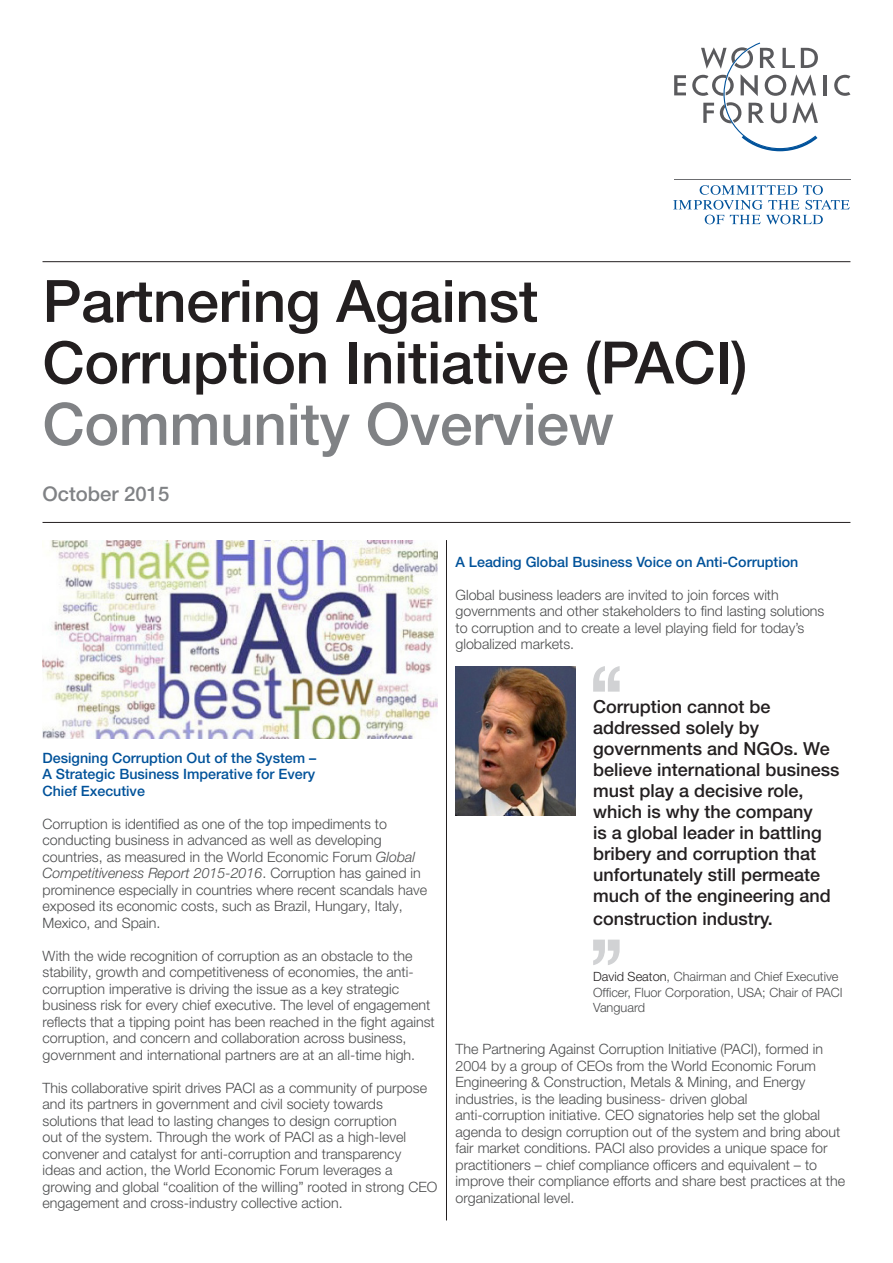
<style>
.page{position:relative;width:893px;height:1263px;background:#fff}
.page>*{position:absolute;margin:0;border:0;box-sizing:border-box;transform-origin:0 0}
.t1{font:500 58.5px/61.5px "Helvetica Neue LT Pro";letter-spacing:-.005em;color:#231f20}
.t2{font:500 58.5px "Helvetica Neue LT Pro";letter-spacing:-.005em;color:#808285}
.t3{font:500 20.25px "Helvetica Neue LT Pro";color:#808285}
.t4{font:500 18px/21px "Helvetica Neue LT Pro";color:#231f20}
.t5{font:300 14.25px/16.5px "Helvetica Neue LT Pro";color:#4b4c4d}
.t6{font:500 14.25px "Helvetica Neue LT Pro";color:#01529a}
.t7{font:300 12.75px/15.8px "Helvetica Neue LT Pro";color:#4b4c4d}
.s1{font-style:italic}
.s2{color:#231f20}
</style>
<div class="page">
<hr style="left:43px;top:261px;width:807px;height:1px;background:#231f20">
<hr style="left:43px;top:522px;width:807px;height:1px;background:#231f20">
<hr style="left:674px;top:179px;width:176px;height:1px;background:#6c6d70">
<svg style="left:673px;top:185px;width:177px;height:39px"></svg>
<svg style="left:674px;top:75px;width:12px;height:20px"></svg>
<hr style="left:823px;top:75px;width:4px;height:20px;background:#5a5a5d">
<svg style="left:834px;top:75px;width:16px;height:21px"></svg>
<svg style="left:692px;top:43px;width:126px;height:108px"></svg>
<svg style="left:593px;top:666px;width:27px;height:26px"></svg>
<svg style="left:593px;top:940px;width:27px;height:25px"></svg>
<img style="left:43px;top:540px;width:394px;height:198px">
<img style="left:455px;top:666px;width:120px;height:149px">
<hr style="left:446px;top:540px;width:1px;height:680px;background:#231f20">
<p class="t1" style="left:43px;top:270px;width:707px">Partnering Against<br>Corruption Initiative (PACI)</p>
<p class="t2" style="left:43px;top:389px;width:573px">Community Overview</p>
<p class="t3" style="left:43px;top:481px;width:128px">October 2015</p>
<p class="t6" style="left:455px;top:553px;width:344px">A Leading Global Business Voice on Anti-Corruption</p>
<p class="t5" style="left:455px;top:586px;width:370px">Global business leaders are invited to join forces with governments and other stakeholders to find lasting solutions to corruption and to create a level playing field for today’s globalized markets.</p>
<p class="t6" style="left:43px;top:749px;width:275px">Designing Corruption Out of the System –</p>
<p class="t6" style="left:43px;top:765px;width:274px">A Strategic Business Imperative for Every</p>
<p class="t6" style="left:43px;top:782px;width:104px">Chief Executive</p>
<p class="t5" style="left:43px;top:815px;width:386px">Corruption is identified as one of the top impediments to conducting business in advanced as well as developing countries, as measured in the World Economic Forum <span class="s1">Global Competitiveness Report 2015-2016</span>. Corruption has gained in prominence especially in countries where recent scandals have exposed its economic costs, such as Brazil, Hungary, Italy, Mexico, and Spain.</p>
<p class="t5" style="left:43px;top:947px;width:394px">With the wide recognition of corruption as an obstacle to the stability, growth and competitiveness of economies, the anti&shy;corruption imperative is driving the issue as a key strategic business risk for every chief executive. The level of engagement reflects that a tipping point has been reached in the fight against corruption, and concern and collaboration across business, government and international partners are at an all-time high.</p>
<p class="t5" style="left:43px;top:1079px;width:396px">This collaborative spirit drives PACI as a community of purpose and its partners in government and civil society towards solutions that lead to lasting changes to design corruption<br>out of the system. Through the work of PACI as a high-level convener and catalyst for anti-corruption and transparency<br>ideas and action, the World Economic Forum leverages a growing and global “coalition of the willing” rooted in strong CEO engagement and cross-industry collective action.</p>
<p class="t4" style="left:593px;top:695px;width:248px">Corruption cannot be addressed solely by governments and NGOs. We believe international business must play a decisive role, which is why the company<br>is a global leader in battling bribery and corruption that unfortunately still permeate much of the engineering and</p>
<p class="t4" style="left:593px;top:908px;width:181px">construction industry.</p>
<p class="t7" style="left:593px;top:968px;width:251px"><span class="s2">David Seaton</span>, Chairman and Chief Executive<br>Officer, Fluor Corporation, USA; Chair of PACI<br>Vanguard</p>
<p class="t5" style="left:455px;top:1041px;width:369px">The Partnering Against Corruption Initiative (PACI), formed in 2004 by a group of CEOs from the World Economic Forum Engineering &amp; Construction, Metals &amp; Mining, and Energy industries, is the leading business- driven global</p>
<p class="t5" style="left:455px;top:1107px;width:391px">anti-corruption initiative. CEO signatories help set the global agenda to design corruption out of the system and bring about fair market conditions. PACI also provides a unique space for practitioners – chief compliance officers and equivalent – to improve their compliance efforts and share best practices at the organizational level.</p>
</div>
